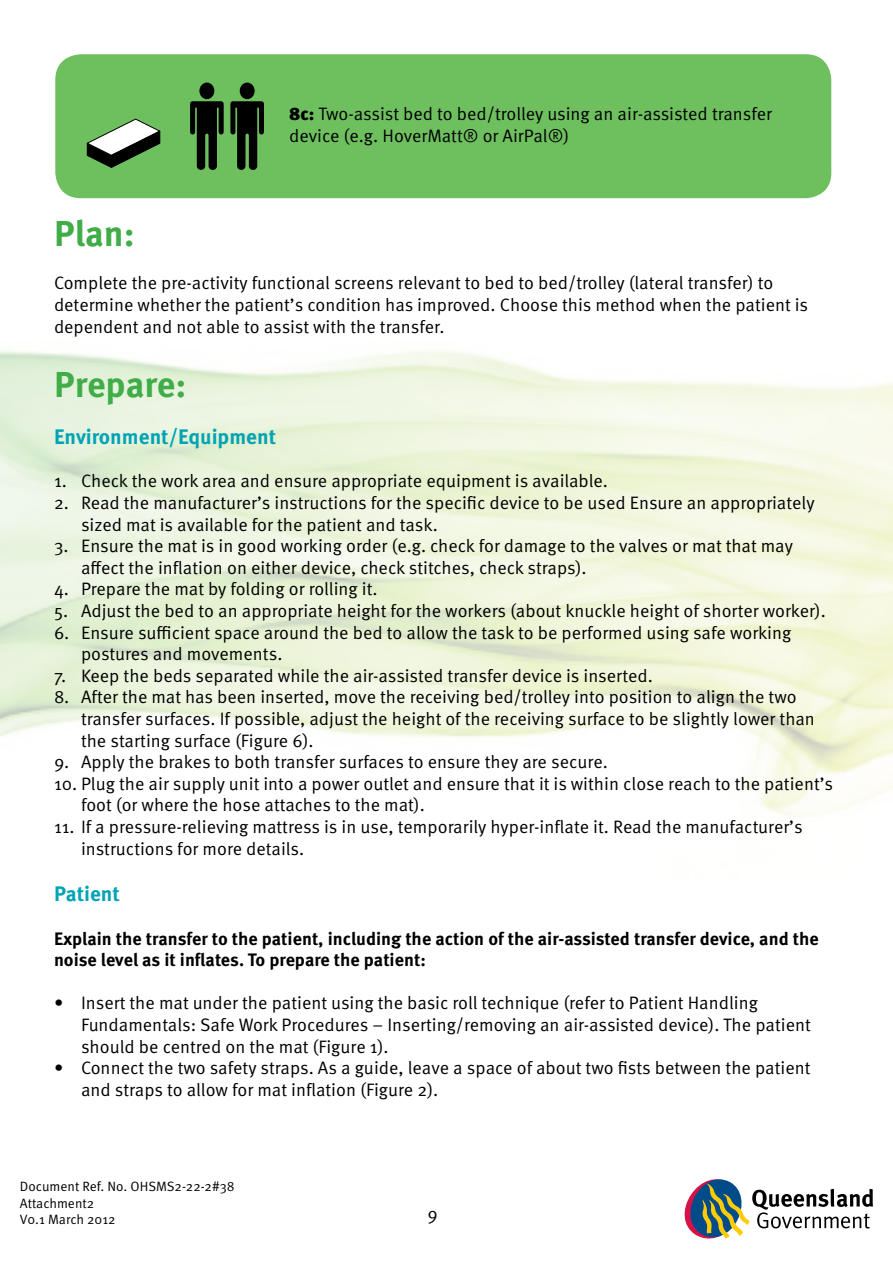
<style>
.page{position:relative;width:893px;height:1263px;background:#fff}
.page>*{position:absolute;margin:0;border:0;box-sizing:border-box;transform-origin:0 0}
.t1{font:700 36px "Meta Pro";color:#41ad49}
.t2{font:700 21px "Meta Pro";color:#00a3b4}
.t3{font:18px/21.6px "Meta Pro";color:#000}
.t4{font:700 18px/21.6px "Meta Pro";color:#000}
.t5{font:13.5px/16.2px "Meta Pro";color:#000}
.s1{font-weight:900}
</style>
<div class="page">
<svg style="left:684px;top:1179px;width:189px;height:60px"></svg>
<div style="left:55px;top:54px;width:776px;height:144px;background:#6ec05f;border-radius:26px"></div>
<svg style="left:190px;top:83px;width:34px;height:87px"></svg>
<svg style="left:230px;top:83px;width:34px;height:87px"></svg>
<svg style="left:87px;top:119px;width:73px;height:49px"></svg>
<p class="t3" style="left:289px;top:104px;width:484px"><span class="s1">8c:</span> Two-assist bed to bed/trolley using an air-assisted transfer device (e.g. HoverMatt® or AirPal®)</p>
<h1 class="t1" style="left:54px;top:211px;width:82px">Plan:</h1>
<p class="t3" style="left:54px;top:273px;width:756px">Complete the pre-activity functional screens relevant to bed to bed/trolley (lateral transfer) to determine whether the patient’s condition has improved. Choose this method when the patient is dependent and not able to assist with the transfer.</p>
<h1 class="t1" style="left:54px;top:362px;width:134px">Prepare:</h1>
<p class="t2" style="left:54px;top:424px;width:224px">Environment/Equipment</p>
<p class="t3" style="left:54px;top:471px;width:555px">1. Check the work area and ensure appropriate equipment is available.</p>
<p class="t3" style="left:81px;top:492px;width:735px;text-indent:-27px">2. Read the manufacturer’s instructions for the specific device to be used Ensure an appropriately sized mat is available for the patient and task.</p>
<p class="t3" style="left:81px;top:536px;width:713px;text-indent:-27px">3. Ensure the mat is in good working order (e.g. check for damage to the valves or mat that may affect the inflation on either device, check stitches, check straps).</p>
<p class="t3" style="left:54px;top:579px;width:325px">4. Prepare the mat by folding or rolling it.</p>
<p class="t3" style="left:54px;top:600px;width:773px">5. Adjust the bed to an appropriate height for the workers (about knuckle height of shorter worker).</p>
<p class="t3" style="left:81px;top:622px;width:712px;text-indent:-27px">6. Ensure sufficient space around the bed to allow the task to be performed using safe working postures and movements.</p>
<p class="t3" style="left:54px;top:665px;width:600px">7. Keep the beds separated while the air-assisted transfer device is inserted.</p>
<p class="t3" style="left:81px;top:687px;width:735px;text-indent:-27px">8. After the mat has been inserted, move the receiving bed/trolley into position to align the two transfer surfaces. If possible, adjust the height of the receiving surface to be slightly lower than the starting surface (Figure 6).</p>
<p class="t3" style="left:54px;top:752px;width:555px">9. Apply the brakes to both transfer surfaces to ensure they are secure.</p>
<p class="t3" style="left:81px;top:773px;width:754px;text-indent:-27px">10. Plug the air supply unit into a power outlet and ensure that it is within close reach to the patient’s foot (or where the hose attaches to the mat).</p>
<p class="t3" style="left:81px;top:816px;width:723px;text-indent:-27px">11. If a pressure-relieving mattress is in use, temporarily hyper-inflate it. Read the manufacturer’s instructions for more details.</p>
<p class="t2" style="left:54px;top:881px;width:67px">Patient</p>
<p class="t4" style="left:54px;top:928px;width:766px">Explain the transfer to the patient, including the action of the air-assisted transfer device, and the noise level as it inflates. To prepare the patient:</p>
<p class="t3" style="left:81px;top:993px;width:731px;text-indent:-27px">• Insert the mat under the patient using the basic roll technique (refer to Patient Handling<br>Fundamentals: Safe Work Procedures – Inserting/removing an air-assisted device). The patient should be centred on the mat (Figure 1).</p>
<p class="t3" style="left:81px;top:1058px;width:731px;text-indent:-27px">• Connect the two safety straps. As a guide, leave a space of about two fists between the patient and straps to allow for mat inflation (Figure 2).</p>
<p class="t5" style="left:20px;top:1179px;width:216px">Document Ref. No. OHSMS2-22-2#38<br>Attachment2<br>V0.1 March 2012</p>
<p class="t3" style="left:427px;top:1204px;width:12px">9</p>
</div>
